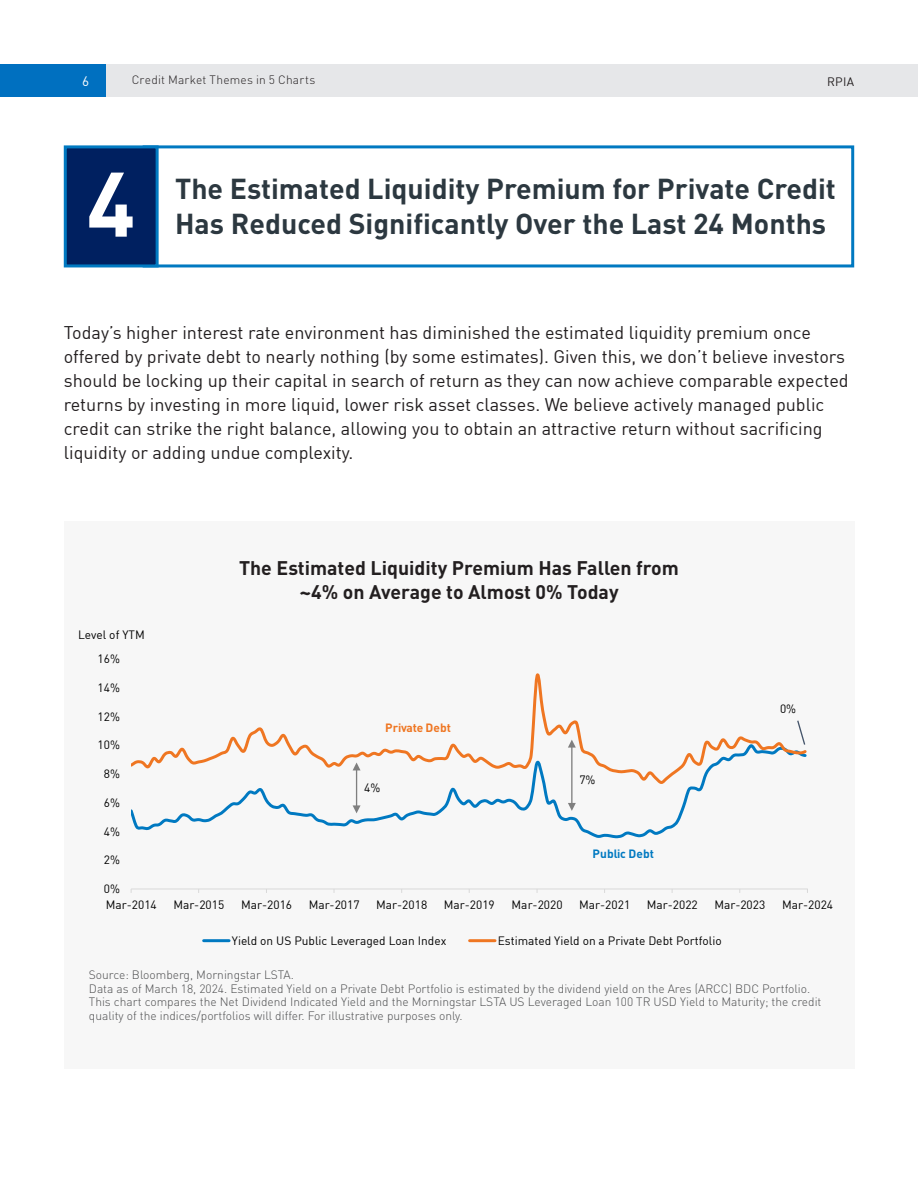
<style>
.page{position:relative;width:918px;height:1188px;background:#fff}
.page>*{position:absolute;margin:0;border:0;box-sizing:border-box;transform-origin:0 0}
.TOC_Body{font:700 90px "DIN";color:#fff}
.TOC_Body-2{font:700 28.5px/34.2px "DIN";color:#2c3840}
.RPIA_H{font:700 19.5px "DIN";color:#231f20}
.RPIA_H-2{font:18px/24px "DIN";color:#231f20}
.t1{font:13.5px "DIN";color:#fff}
.RPIA_H-3{font:300 12px/13.5px "DIN";color:#4b4c4d}
.t2{font:300 12px "DIN";letter-spacing:.015em;color:#231f20}
.t3{font:12px "DIN";color:#231f20}
.t4{font:11.85px "DIN";color:#000}
.t5{font:700 11.85px "DIN";color:#ef7622}
.t6{font:700 11.85px "DIN";color:#0079c1}
</style>
<div class="page">
<div style="left:143px;top:145px;width:711px;height:122px;border:3px solid #0079c1"></div>
<div style="left:64px;top:145px;width:95px;height:122px;background:#002060;border:3px solid #0079c1"></div>
<div style="left:64px;top:521px;width:790px;height:548px;background:#f7f7f7"></div>
<hr style="left:131px;top:888px;width:677px;height:1px;background:#d9d9d9">
<svg style="left:131px;top:786px;width:573px;height:53px"></svg>
<svg style="left:131px;top:673px;width:676px;height:113px"></svg>
<hr style="left:204px;top:939px;width:25px;height:3px;background:#0079c1">
<hr style="left:470px;top:939px;width:25px;height:3px;background:#ef7622">
<hr style="left:356px;top:769px;width:1px;height:38px;background:#7f7f7f">
<svg style="left:353px;top:805px;width:8px;height:8px"></svg>
<svg style="left:353px;top:763px;width:8px;height:7px"></svg>
<hr style="left:571px;top:746px;width:2px;height:58px;background:#7f7f7f">
<svg style="left:568px;top:803px;width:8px;height:8px"></svg>
<svg style="left:568px;top:740px;width:8px;height:8px"></svg>
<svg style="left:796px;top:719px;width:10px;height:27px"></svg>
<div style="left:0;top:64px;width:106px;height:32px;background:#0070c0"></div>
<div style="left:106px;top:64px;width:366px;height:32px;background:#e6e7e9"></div>
<div style="left:472px;top:64px;width:446px;height:32px;background:#e6e7e9"></div>
<p class="t1" style="left:82px;top:72px;width:9px">6</p>
<p class="t2" style="left:132px;top:73px;width:185px">Credit Market Themes in 5 Charts</p>
<p class="t3" style="left:827px;top:74px;width:29px">RPIA</p>
<p class="TOC_Body" style="left:87px;top:145px;width:50px">4</p>
<p class="TOC_Body-2" style="left:175px;top:171px;width:662px">The Estimated Liquidity Premium for Private Credit<br>Has Reduced Significantly Over the Last 24 Months</p>
<p class="RPIA_H-2" style="left:64px;top:320px;width:787px">Today’s higher interest rate environment has diminished the estimated liquidity premium once offered by private debt to nearly nothing (by some estimates). Given this, we don’t believe investors should be locking up their capital in search of return as they can now achieve comparable expected returns by investing in more liquid, lower risk asset classes. We believe actively managed public credit can strike the right balance, allowing you to obtain an attractive return without sacrificing liquidity or adding undue complexity.</p>
<p class="t4" style="left:78px;top:628px;width:68px">Level of YTM</p>
<p class="t4" style="left:98px;top:652px;width:24px">16%</p>
<p class="t4" style="left:98px;top:680px;width:24px">14%</p>
<p class="t4" style="left:98px;top:709px;width:24px">12%</p>
<p class="t4" style="left:98px;top:738px;width:24px">10%</p>
<p class="t4" style="left:104px;top:766px;width:18px">8%</p>
<p class="t4" style="left:104px;top:795px;width:18px">6%</p>
<p class="t4" style="left:104px;top:824px;width:18px">4%</p>
<p class="t4" style="left:104px;top:853px;width:18px">2%</p>
<p class="t4" style="left:104px;top:881px;width:18px">0%</p>
<p class="RPIA_H" style="left:239px;top:555px;width:441px">The Estimated Liquidity Premium Has Fallen from</p>
<p class="RPIA_H" style="left:299px;top:579px;width:321px">~4% on Average to Almost 0% Today</p>
<p class="t5" style="left:385px;top:720px;width:67px">Private Debt</p>
<p class="t4" style="left:364px;top:780px;width:18px">4%</p>
<p class="t4" style="left:579px;top:773px;width:18px">7%</p>
<p class="t6" style="left:593px;top:846px;width:63px">Public Debt</p>
<p class="t4" style="left:780px;top:701px;width:18px">0%</p>
<p class="t4" style="left:106px;top:897px;width:53px">Mar-2014</p>
<p class="t4" style="left:173px;top:897px;width:53px">Mar-2015</p>
<p class="t4" style="left:241px;top:897px;width:53px">Mar-2016</p>
<p class="t4" style="left:309px;top:897px;width:53px">Mar-2017</p>
<p class="t4" style="left:376px;top:897px;width:53px">Mar-2018</p>
<p class="t4" style="left:444px;top:897px;width:53px">Mar-2019</p>
<p class="t4" style="left:512px;top:897px;width:53px">Mar-2020</p>
<p class="t4" style="left:579px;top:897px;width:53px">Mar-2021</p>
<p class="t4" style="left:647px;top:897px;width:53px">Mar-2022</p>
<p class="t4" style="left:714px;top:897px;width:53px">Mar-2023</p>
<p class="t4" style="left:782px;top:897px;width:53px">Mar-2024</p>
<p class="t4" style="left:232px;top:933px;width:216px">Yield on US Public Leveraged Loan Index</p>
<p class="t4" style="left:498px;top:933px;width:225px">Estimated Yield on a Private Debt Portfolio</p>
<p class="RPIA_H-3" style="left:89px;top:968px;width:207px">Source: Bloomberg, Morningstar LSTA.</p>
<p class="RPIA_H-3" style="left:89px;top:981px;width:734px">Data as of March 18, 2024. Estimated Yield on a Private Debt Portfolio is estimated by the dividend yield on the Ares (ARCC) BDC Portfolio.<br>This chart compares the Net Dividend Indicated Yield and the Morningstar LSTA US Leveraged Loan 100 TR USD Yield to Maturity; the credit quality of the indices/portfolios will differ. For illustrative purposes only.</p>
</div>
